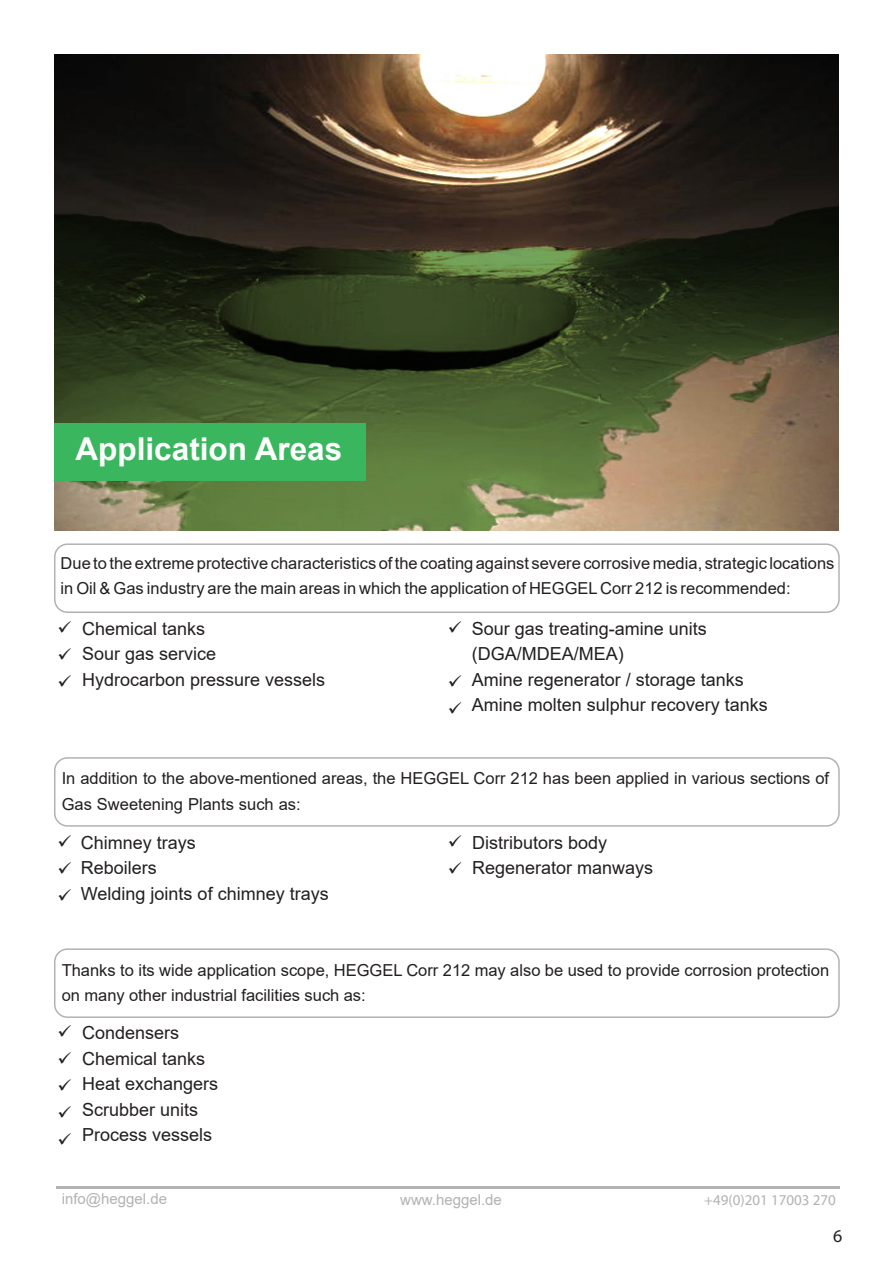
<style>
.page{position:relative;width:893px;height:1263px;background:#fff}
.page>*{position:absolute;margin:0;border:0;box-sizing:border-box;transform-origin:0 0}
.t1{font:700 31.5px "Arial";color:#fff}
.t2{font:18px/25.5px "Arial";color:#231f20}
.t3{font:18px/27px "Wingdings";color:#231f20;text-align:justify}
.t4{font:18px "Myriad Pro";color:#231f20}
.t5{font:16.5px/25.5px "Arial";color:#231f20}
.t6{font:15px "Arial";color:#b3b2b2}
.t7{font:15px "Myriad Pro";color:#b3b2b2}
</style>
<div class="page">
<div style="left:54px;top:543px;width:786px;height:70px;border:2px solid #b3b2b2;border-radius:13px"></div>
<div style="left:54px;top:757px;width:786px;height:70px;border:2px solid #b3b2b2;border-radius:13px"></div>
<div style="left:54px;top:948px;width:786px;height:70px;border:2px solid #b3b2b2;border-radius:13px"></div>
<hr style="left:56px;top:1186px;width:784px;height:3px;background:#767171">
<img style="left:54px;top:54px;width:784px;height:476px">
<div style="left:54px;top:423px;width:312px;height:57px;background:#3ab65e"></div>
<h1 class="t1" style="left:76px;top:427px;width:268px">Application Areas</h1>
<p class="t5" style="left:61px;top:550px;width:775px">Duetotheextremeprotectivecharacteristicsofthecoatingagainstseverecorrosivemedia,strategiclocations in Oil &amp; Gas industry are the main areas in which the application of HEGGELCorr 212 is recommended:</p>
<p class="t3" style="left:58px;top:615px;width:16px">✓ ✓ ✓</p>
<p class="t2" style="left:82px;top:615px;width:245px">Chemical tanks<br>Sour gas service<br>Hydrocarbon pressure vessels</p>
<p class="t2" style="left:472px;top:615px;width:298px">Sour gas treating-amine units (DGA/MDEA/MEA(<br>Amine regenerator / storage tanks<br>Amine molten sulphur recovery tanks</p>
<p class="t5" style="left:62px;top:765px;width:769px">In addition to the above-mentioned areas, the HEGGEL Corr 212 has been applied in various sections of<br>Gas Sweetening Plants such as:</p>
<p class="t3" style="left:58px;top:829px;width:16px">✓ ✓ ✓</p>
<p class="t2" style="left:81px;top:830px;width:249px">Chimney trays<br>Reboilers<br>Welding joints of chimney trays</p>
<p class="t2" style="left:472px;top:830px;width:183px">Distributors body<br>Regenerator manways</p>
<p class="t5" style="left:62px;top:957px;width:769px">Thanks to its wide application scope, HEGGEL Corr 212 may also be used to provide corrosion protection on many other industrial facilities such as:</p>
<p class="t3" style="left:58px;top:1020px;width:16px">✓ ✓ ✓ ✓ ✓</p>
<p class="t2" style="left:82px;top:1020px;width:138px">Condensers<br>Chemical tanks<br>Heat exchangers<br>Scrubber units<br>Process vessels</p>
<p class="t6" style="left:62px;top:1188px;width:107px">info@heggel.de</p>
<p class="t6" style="left:400px;top:1189px;width:103px">www.heggel.de</p>
<p class="t7" style="left:704px;top:1191px;width:133px">+49 )0( 201 17003 270</p>
<p class="t4" style="left:833px;top:1225px;width:11px">6</p>
</div>
